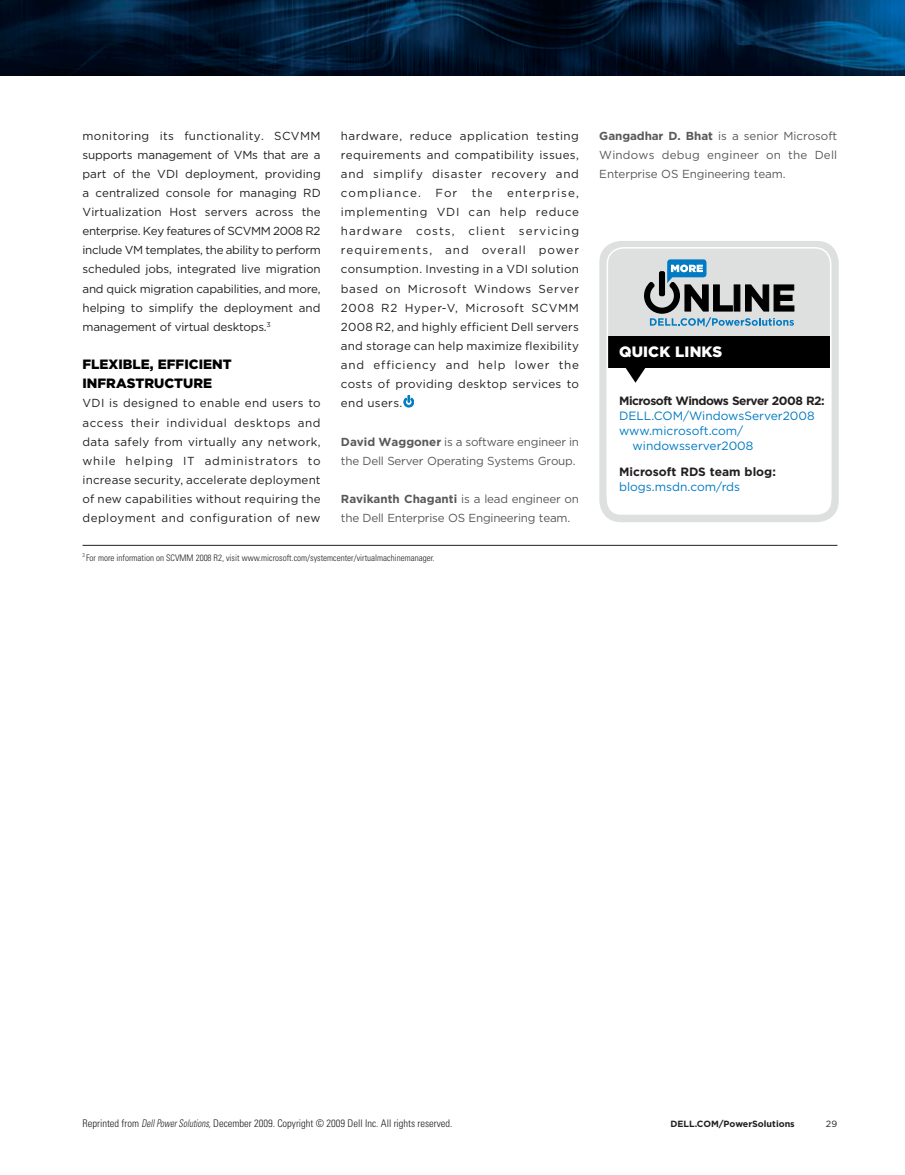
<style>
.page{position:relative;width:905px;height:1175px;background:#fff}
.page>*{position:absolute;margin:0;border:0;box-sizing:border-box;transform-origin:0 0}
.t1{font:900 15px "Gotham";letter-spacing:.01em;color:#fff}
.t2{font:900 13.5px/19.2px "Gotham";color:#000}
.t3{font:12px "Gotham";color:#007ac3}
.t4{font:700 12px "Gotham";letter-spacing:-.04em;color:#231f20}
.t5{font:700 12px "Gotham";color:#231f20}
.t6{font:11.7px/19px "Gotham";letter-spacing:.02em;color:#231f20;text-align:justify}
.t7{font:11.7px/19px "Gotham";letter-spacing:-.02em;color:#58595b}
.t8{font:300 condensed 10.5px "Univers LT Std";color:#231f20}
.t9{font:300 condensed 9px "Univers LT Std";color:#231f20}
.t10{font:700 9px "Gotham";color:#231f20}
.t11{font:9px "Gotham";color:#231f20}
.s1{font-weight:700}
.s2{font-style:italic}
</style>
<div class="page">
<img style="left:0;top:0;width:904px;height:75px">
<svg style="left:404px;top:395px;width:10px;height:12px"></svg>
<div style="left:607px;top:336px;width:223px;height:31px;background:#000"></div>
<svg style="left:624px;top:367px;width:23px;height:16px"></svg>
<div style="left:605px;top:248px;width:228px;height:88px;background:#dedfdf"></div>
<div style="left:599px;top:241px;width:239px;height:281px;border:8px solid #dedfdf;border-radius:18px"></div>
<div style="left:606px;top:247px;width:225px;height:266px;border:2px solid #fff;border-radius:16px"></div>
<svg style="left:644px;top:259px;width:150px;height:68px"></svg>
<hr style="left:82px;top:545px;width:755px;height:1px;background:#231f20">
<p class="t6" style="left:82px;top:126px;width:240px">monitoring its functionality. SCVMM supports management of VMs that are a part of the VDI deployment, providing a centralized console for managing RD Virtualization Host servers across the enterprise. Key features of SCVMM 2008 R2 include VM templates, the ability to perform scheduled jobs, integrated live migration and quick migration capabilities, and more, helping to simplify the deployment and management of virtual desktops.<sup>3</sup></p>
<p class="t2" style="left:82px;top:354px;width:150px">FLEXIBLE, EFFICIENT<br>INFRASTRUCTURE</p>
<p class="t6" style="left:82px;top:393px;width:240px">VDI is designed to enable end users to access their individual desktops and data safely from virtually any network, while helping IT administrators to increase security, accelerate deployment of new capabilities without requiring the deployment and configuration of new</p>
<p class="t6" style="left:341px;top:126px;width:240px">hardware, reduce application testing requirements and compatibility issues, and simplify disaster recovery and compliance. For the enterprise, implementing VDI can help reduce hardware costs, client servicing requirements, and overall power consumption. Investing in a VDI solution based on Microsoft Windows Server 2008 R2 Hyper-V, Microsoft SCVMM 2008 R2, and highly efficient Dell servers and storage can help maximize flexibility and efficiency and help lower the costs of providing desktop services to end users.</p>
<p class="t7" style="left:341px;top:432px;width:239px"><span class="s1">David Waggoner</span> is a software engineer in the Dell Server Operating Systems Group.</p>
<p class="t7" style="left:341px;top:489px;width:240px"><span class="s1">Ravikanth Chaganti</span> is a lead engineer on the Dell Enterprise OS Engineering team.</p>
<p class="t9" style="left:82px;top:552px;width:353px"><sup>3</sup> For more information on SCVMM 2008 R2, visit www.microsoft.com/systemcenter/virtualmachinemanager.</p>
<p class="t7" style="left:599px;top:126px;width:239px;text-align:justify"><span class="s1">Gangadhar D. Bhat</span> is a senior Microsoft Windows debug engineer on the Dell Enterprise OS Engineering team.</p>
<p class="t1" style="left:619px;top:341px;width:105px">QUICK LINKS</p>
<p class="t4" style="left:619px;top:393px;width:207px">Microsoft Windows Server 2008 R2:</p>
<p class="t3" style="left:619px;top:408px;width:197px">DELL.COM/WindowsServer2008</p>
<p class="t3" style="left:619px;top:423px;width:126px">www.microsoft.com/</p>
<p class="t3" style="left:632px;top:438px;width:122px">windowsserver2008</p>
<p class="t5" style="left:619px;top:463px;width:158px">Microsoft RDS team blog:</p>
<p class="t3" style="left:619px;top:478px;width:123px">blogs.msdn.com/rds</p>
<p class="t8" style="left:82px;top:1117px;width:371px">Reprinted from <span class="s2">Dell Power Solutions,</span> December 2009. Copyright © 2009 Dell Inc. All rights reserved.</p>
<p class="t10" style="left:670px;top:1117px;width:126px">DELL.COM/PowerSolutions</p>
<p class="t11" style="left:825px;top:1118px;width:13px">29</p>
</div>
